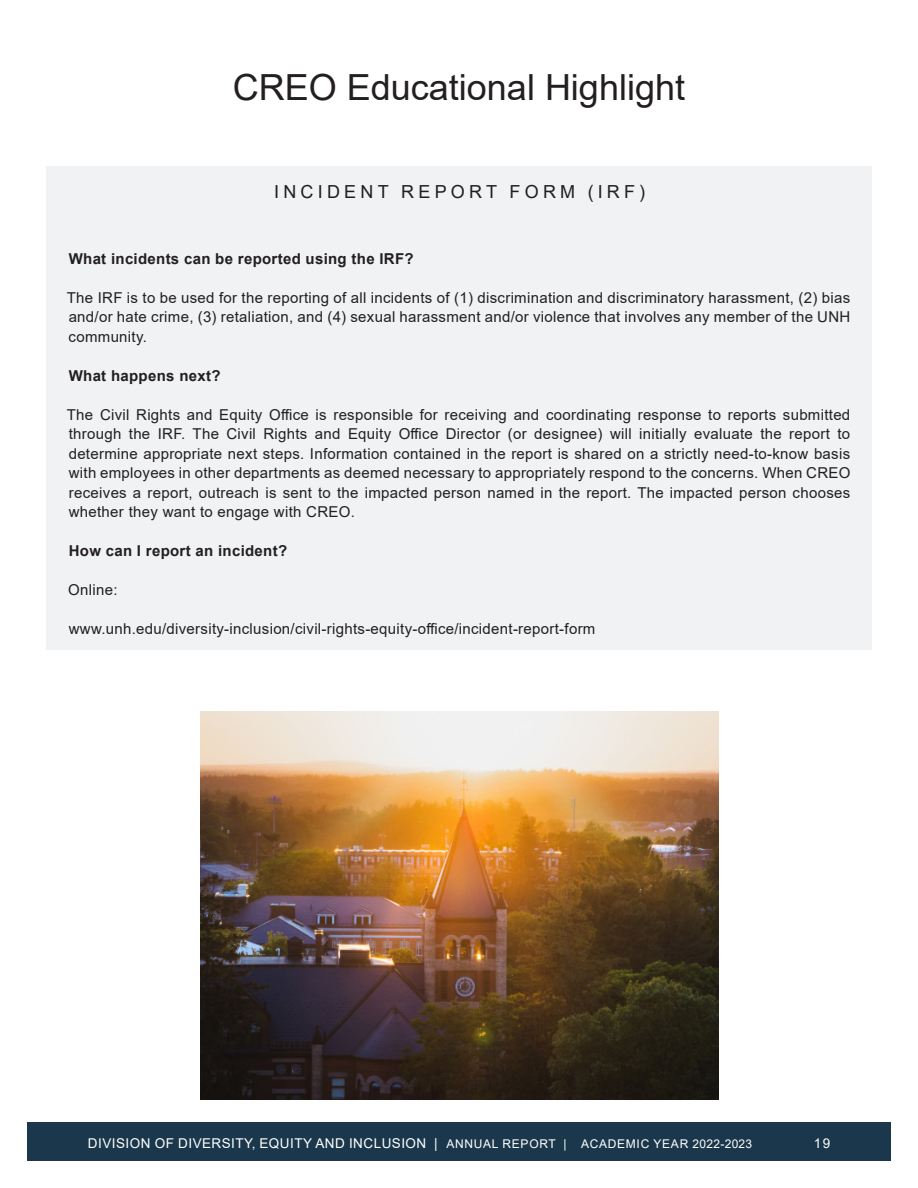
<style>
.page{position:relative;width:918px;height:1188px;background:#fff}
.page>*{position:absolute;margin:0;border:0;box-sizing:border-box;transform-origin:0 0}
.Section_Head_A{font:36px "Arial";color:#231f20}
.Normal_Text{font:18px "Arial";letter-spacing:.235em;color:#231f20}
.Normal_Text-2{font:15px/19.5px "Arial";letter-spacing:.02em;color:#231f20;text-align:justify}
.Normal_Text-3{font:700 15px "Arial";letter-spacing:.02em;color:#231f20}
.t1{font:13.5px "Arial";letter-spacing:.035em;color:#fff}
.s1{font-size:12px}
</style>
<div class="page">
<div style="left:28px;top:1122px;width:863px;height:38px;background:#1a374b"></div>
<div style="left:46px;top:166px;width:826px;height:484px;background:#f0f2f3"></div>
<img style="left:201px;top:711px;width:517px;height:388px">
<p class="Section_Head_A" style="left:233px;top:62px;width:454px">CREO Educational Highlight</p>
<p class="Normal_Text" style="left:274px;top:179px;width:372px">INCIDENT REPORT FORM (IRF)</p>
<p class="Normal_Text-3" style="left:69px;top:248px;width:346px">What incidents can be reported using the IRF?</p>
<p class="Normal_Text-2" style="left:67px;top:288px;width:785px">The IRF is to be used for the reporting of all incidents of (1) discrimination and discriminatory harassment, (2) bias and/or hate crime, (3) retaliation, and (4) sexual harassment and/or violence that involves any member of the UNH community.</p>
<p class="Normal_Text-3" style="left:69px;top:365px;width:153px">What happens next?</p>
<p class="Normal_Text-2" style="left:67px;top:405px;width:785px">The Civil Rights and Equity Office is responsible for receiving and coordinating response to reports submitted through the IRF. The Civil Rights and Equity Office Director (or designee) will initially evaluate the report to determine appropriate next steps. Information contained in the report is shared on a strictly need-to-know basis with employees in other departments as deemed necessary to appropriately respond to the concerns. When CREO receives a report, outreach is sent to the impacted person named in the report. The impacted person chooses whether they want to engage with CREO.</p>
<p class="Normal_Text-3" style="left:69px;top:540px;width:220px">How can I report an incident?</p>
<p class="Normal_Text-2" style="left:68px;top:580px;width:51px">Online:</p>
<p class="Normal_Text-2" style="left:69px;top:619px;width:528px">www.unh.edu/diversity-inclusion/civil-rights-equity-office/incident-report-form</p>
<p class="t1" style="left:88px;top:1134px;width:666px">DIVISION OF DIVERSITY, EQUITY AND INCLUSION | <span class="s1">ANNUAL REPORT | ACADEMIC YEAR 2022-2023</span></p>
<p class="t1" style="left:814px;top:1134px;width:18px">19</p>
</div>
